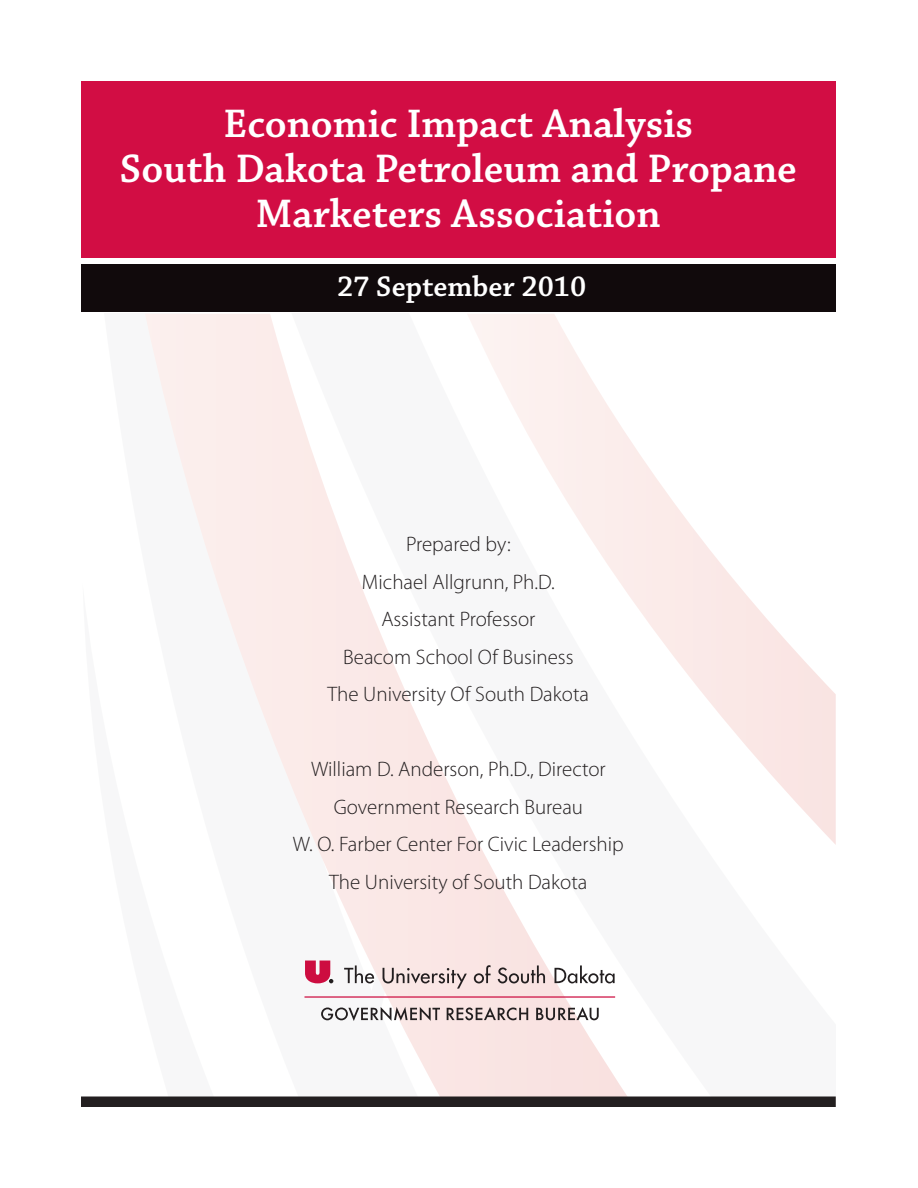
<style>
.page{position:relative;width:918px;height:1188px;background:#fff}
.page>*{position:absolute;margin:0;border:0;box-sizing:border-box;transform-origin:0 0}
.t1{font:600 42px/45px "Chaparral Pro";color:#fff;text-align:center}
.t2{font:600 30px "Chaparral Pro";color:#fff}
.t3{font:300 21px/37.5px "Myriad Pro";color:#231f20;text-align:center}
</style>
<div class="page">
<div style="left:81px;top:81px;width:755px;height:177px;background:#d20d44"></div>
<div style="left:81px;top:264px;width:755px;height:48px;background:#110a0c"></div>
<svg style="left:634px;top:446px;width:102px;height:137px"></svg>
<svg style="left:145px;top:314px;width:489px;height:269px"></svg>
<svg style="left:217px;top:583px;width:619px;height:513px"></svg>
<svg style="left:344px;top:965px;width:30px;height:18px"></svg>
<svg style="left:383px;top:968px;width:84px;height:21px"></svg>
<svg style="left:474px;top:965px;width:17px;height:18px"></svg>
<svg style="left:498px;top:965px;width:47px;height:18px"></svg>
<svg style="left:555px;top:965px;width:60px;height:18px"></svg>
<svg style="left:305px;top:961px;width:28px;height:22px"></svg>
<hr style="left:304px;top:996px;width:311px;height:2px;background:#cd0d40">
<svg style="left:321px;top:1007px;width:119px;height:14px"></svg>
<svg style="left:447px;top:1007px;width:81px;height:13px"></svg>
<svg style="left:536px;top:1007px;width:63px;height:13px"></svg>
<div style="left:81px;top:1096px;width:755px;height:11px;background:#231f20"></div>
<h1 class="t1" style="left:120px;top:102px;width:679px">Economic Impact Analysis<br>South Dakota Petroleum and Propane<br>Marketers Association</h1>
<h2 class="t2" style="left:337px;top:269px;width:251px">27 September 2010</h2>
<p class="t3" style="left:328px;top:525px;width:263px">Prepared by:<br>Michael Allgrunn, Ph.D.<br>Assistant Professor<br>Beacom School Of Business<br>The University Of South Dakota</p>
<p class="t3" style="left:293px;top:750px;width:332px">William D. Anderson, Ph.D., Director Government Research Bureau<br>W. O. Farber Center For Civic Leadership The University of South Dakota</p>
</div>
